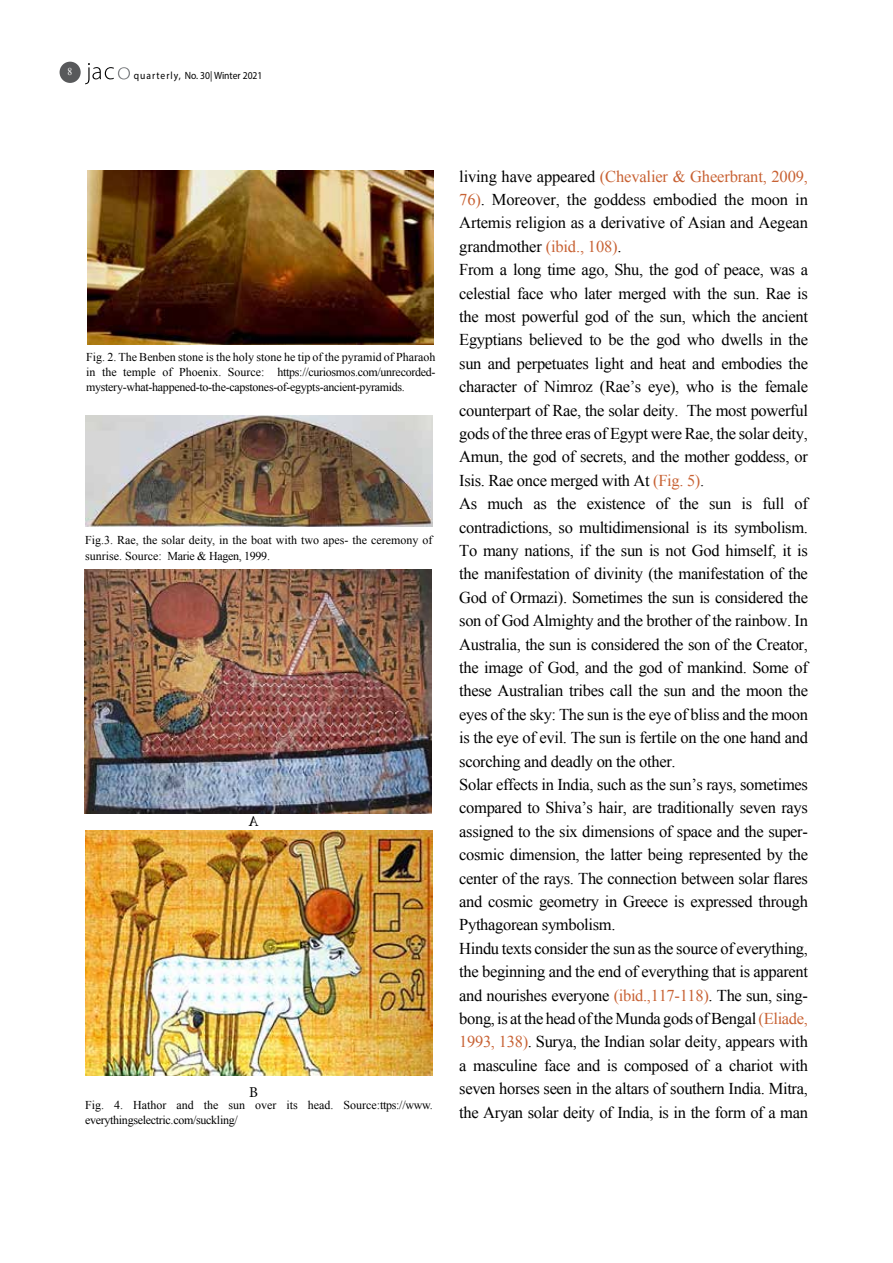
<style>
.page{position:relative;width:893px;height:1263px;background:#fff}
.page>*{position:absolute;margin:0;border:0;box-sizing:border-box;transform-origin:0 0}
.t1{font:16.5px/23.4px "Times New Roman";letter-spacing:-.02em;color:#000}
.t2{font:16.5px "Times New Roman";letter-spacing:-.01em;color:#c86234}
.t3{font:15px "Minion Pro";color:#000}
.t4{font:12px/16.5px "Times New Roman";color:#000}
.t5{font:12px/15px "Times New Roman";letter-spacing:-.025em;color:#000}
.t6{font:10.5px "Myriad Pro";color:#000;scale:.92 1}
.t7{font:10.5px "Times New Roman";color:#fff;scale:.92 1}
.s1{color:#000}
.s2{color:#c86234}
.s3{color:#222}
</style>
<div class="page">
<div style="left:60px;top:62px;width:21px;height:21px;background:#58595b;border-radius:50%"></div>
<svg style="left:85px;top:63px;width:45px;height:21px"></svg>
<img style="left:87px;top:170px;width:347px;height:174px">
<img style="left:85px;top:416px;width:348px;height:110px">
<img style="left:84px;top:570px;width:347px;height:243px">
<img style="left:85px;top:830px;width:348px;height:245px">
<p class="t7" style="left:68px;top:64px;width:7px">8</p>
<p class="t6" style="left:134px;top:69px;width:141px">quarterly, No. 30| Winter 2021</p>
<p class="t4" style="left:86px;top:349px;width:351px">Fig. 2. The Benben stone is the holy stone he tip of the pyramid of Pharaoh</p>
<p class="t5" style="left:86px;top:379px;width:320px">mystery-what-happened t o- -the-capstones-of-egypts-ancient-pyramids.</p>
<p class="t4" style="left:86px;top:364px;width:11px">in</p>
<p class="t4" style="left:102px;top:364px;width:16px">the</p>
<p class="t4" style="left:123px;top:364px;width:34px">temple</p>
<p class="t4" style="left:179px;top:364px;width:44px">Phoenix.</p>
<p class="t4" style="left:162px;top:364px;width:11px">of</p>
<p class="t5" style="left:277px;top:364px;width:160px">https://curiosmos.com/unrecorded-</p>
<p class="t4" style="left:228px;top:364px;width:38px">Source:</p>
<p class="t4" style="left:167px;top:531px;width:267px;text-indent:-82px">Fig.3. Rae, the solar deity, in the boat with two apes- the ceremony of<br>Marie &amp; Hagen, 1999.</p>
<p class="t4" style="left:85px;top:548px;width:78px">sunrise. Source:</p>
<p class="t3" style="left:249px;top:1082px;width:10px">B</p>
<p class="t5" style="left:85px;top:1097px;width:154px">Fig. everythingselectric.com/suckling/</p>
<p class="t4" style="left:133px;top:1096px;width:35px">Hathor</p>
<p class="t4" style="left:176px;top:1096px;width:19px">and</p>
<p class="t4" style="left:204px;top:1096px;width:16px">the</p>
<p class="t4" style="left:114px;top:1096px;width:10px">4.</p>
<p class="t4" style="left:228px;top:1096px;width:18px">sun</p>
<p class="t4" style="left:255px;top:1096px;width:23px">over</p>
<p class="t4" style="left:286px;top:1096px;width:13px">its</p>
<p class="t4" style="left:308px;top:1096px;width:27px">head.</p>
<p class="t4" style="left:343px;top:1096px;width:91px">Source:ttps://www.</p>
<p class="t2" style="left:459px;top:164px;width:350px"><span class="s1">living have appeared</span> (Chevalier &amp; Gheerbrant, 2009,</p>
<p class="t1" style="left:459px;top:187px;width:350px"><span class="s2">76</span> .<span class="s2">)</span> Moreover, the goddess embodied the moon in</p>
<p class="t1" style="left:459px;top:211px;width:350px">Artemis religion as a derivative of Asian and Aegean</p>
<p class="t1" style="left:459px;top:234px;width:164px">grandmother <span class="s2">(ibid., 108</span> .<span class="s2">(</span></p>
<p class="t1" style="left:459px;top:257px;width:350px">From a long time ago, Shu, the god of peace, was a</p>
<p class="t1" style="left:459px;top:281px;width:350px">celestial face who later merged with the sun. Rae is</p>
<p class="t1" style="left:459px;top:304px;width:350px">the most powerful god of the sun, which the ancient</p>
<p class="t1" style="left:459px;top:328px;width:350px">Egyptians believed to be the god who dwells in the</p>
<p class="t1" style="left:459px;top:351px;width:350px">sun and perpetuates light and heat and embodies the</p>
<p class="t1" style="left:459px;top:374px;width:350px">character of Nimroz (Rae s’ eye ,) who is the female</p>
<p class="t1" style="left:687px;top:398px;width:123px">The most powerful</p>
<p class="t1" style="left:459px;top:398px;width:221px">counterpart of Rae, the solar deity.</p>
<p class="t1" style="left:459px;top:421px;width:350px">gods of the three eras of Egypt were Rae, the solar deity,</p>
<p class="t1" style="left:459px;top:445px;width:350px">Amun, the god of secrets, and the mother goddess, or</p>
<p class="t1" style="left:459px;top:468px;width:247px">Isis. Rae once merged with A t <span class="s2">( F i g</span> <span class="s3">.</span><span class="s2">(5.</span></p>
<p class="t1" style="left:794px;top:491px;width:15px">of</p>
<p class="t1" style="left:487px;top:491px;width:37px">much</p>
<p class="t1" style="left:557px;top:491px;width:21px">the</p>
<p class="t1" style="left:587px;top:491px;width:60px">existence</p>
<p class="t1" style="left:679px;top:491px;width:21px">the</p>
<p class="t1" style="left:741px;top:491px;width:12px">is</p>
<p class="t1" style="left:762px;top:491px;width:23px">full</p>
<p class="t1" style="left:656px;top:491px;width:15px">of</p>
<p class="t1" style="left:459px;top:491px;width:350px">As<br>contradictions, so multidimensional is its symbolism.<br>To many nations, if the sun is not God himself, it is the manifestation of divinity (the manifestation of the God of Ormazi .) Sometimes the sun is considered the son of God Almighty and the brother of the rainbow In.<br>Australia, the sun is considered the son of the Creator, the image of God, and the god of mankind. Some of these Australian tribes call the sun and the moon the eyes of the sky: The sun is the eye of bliss and the moon is the eye of evil. The sun is fertile on the one hand and scorching and deadly on the other.<br>Solar effects in India, such as the sun s’ rays, sometimes compared to Shiva s’ hair, are traditionally seven rays</p>
<p class="t1" style="left:459px;top:842px;width:350px">cosmic dimension, the latter being represented by the</p>
<p class="t1" style="left:533px;top:491px;width:15px">as</p>
<p class="t1" style="left:709px;top:491px;width:24px">sun</p>
<p class="t1" style="left:459px;top:819px;width:350px">assigned to the six dimensions of space and the super-</p>
<p class="t1" style="left:459px;top:866px;width:350px">center of the rays. The connection between solar flares and cosmic geometry in Greece is expressed through Pythagorean symbolism.<br>Hindu texts consider the sun as the source of everything, the beginning and the end of everything that is apparent</p>
<p class="t1" style="left:459px;top:1006px;width:350px">bong is, at theheadofthe Munda godsofBengal<span class="s2">(Eliade,</span></p>
<p class="t1" style="left:459px;top:983px;width:350px">and nourishes everyone <span class="s2">(ibid.,117-118</span> .<span class="s2">)</span> The sun, sing-</p>
<p class="t1" style="left:459px;top:1029px;width:350px;text-align:justify"><span class="s2">1993, 138</span> .<span class="s2">)</span> Surya, the Indian solar deity, appears with a masculine face and is composed of a chariot with seven horses seen in the altars of southern India. Mitra, the Aryan solar deity of India is, in the form of a man</p>
</div>
